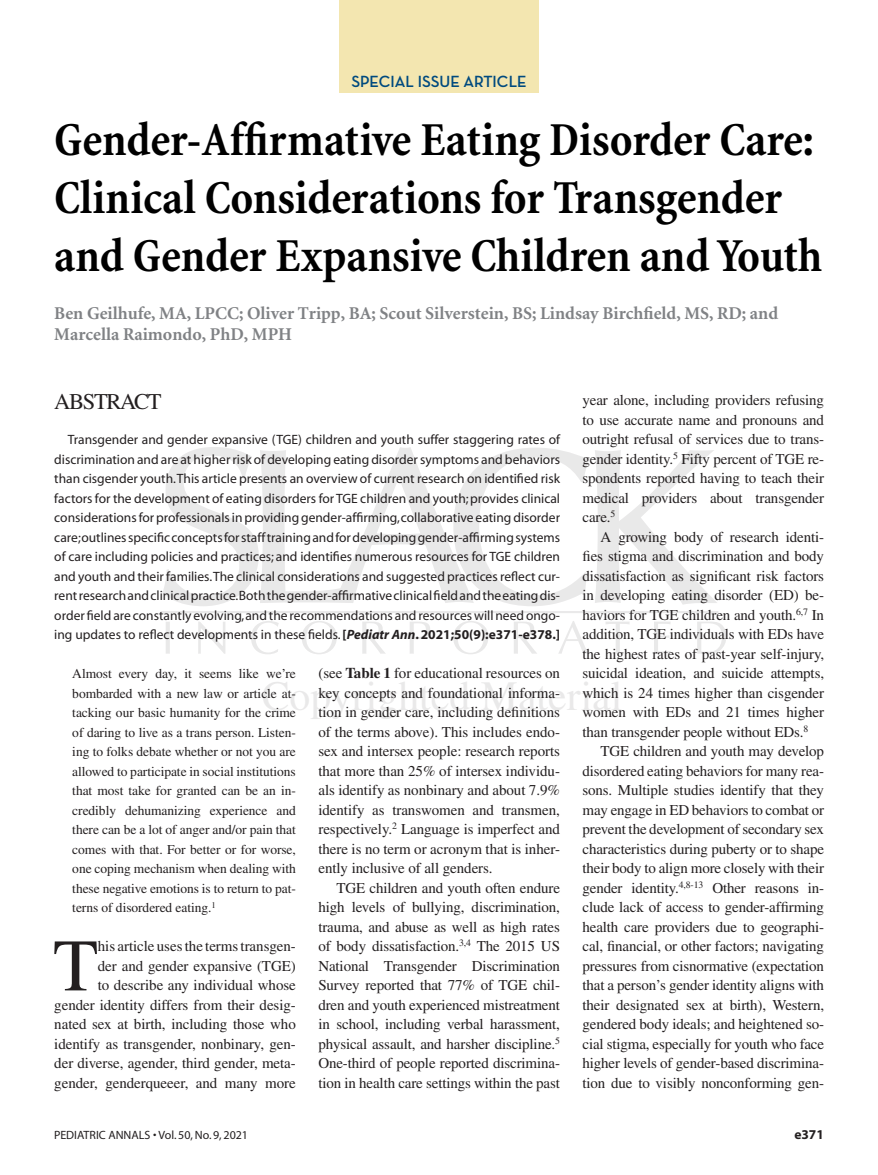
<style>
.page{position:relative;width:878px;height:1175px;background:#fff}
.page>*{position:absolute;margin:0;border:0;box-sizing:border-box;transform-origin:0 0}
.drop_cap{font:73.95px "Times";color:#231f20}
.title1{font:700 condensed 48px/57.6px "Minion";letter-spacing:-.005em;color:#000}
.t1{font:41.85px "Times";color:#231f20}
.abstract_subhead{font:22.5px "Times";letter-spacing:-.06em;color:#231f20}
.author{font:700 18px/21px "Minion";color:#808285}
.department{font:700 16.5px "Neutraface Display";color:#004a7f}
.Body_text{font:15px/19.5px "Times";letter-spacing:-.01em;color:#231f20;text-align:justify}
.drop_cap-2{font:15px/19.5px "Times";letter-spacing:-.005em;color:#231f20;text-align:right}
.abstract_body{font:13.5px/19.5px "Myriad";color:#231f20;text-align:justify}
.quote{font:13.5px/19.5px "Times";letter-spacing:-.005em;color:#231f20;text-align:justify}
.runningFoot{font:700 13.5px "Myriad";color:#231f20}
.runningFoot-2{font:12px "Myriad";color:#231f20}
.s1{font-weight:700}
.s2{font-weight:700;font-style:italic}
</style>
<div class="page">
<div style="left:339px;top:0;width:200px;height:92px;background:#f3e6b0"></div>
<svg style="left:163px;top:447px;width:554px;height:159px"></svg>
<svg style="left:166px;top:622px;width:4px;height:32px"></svg>
<svg style="left:198px;top:622px;width:27px;height:32px"></svg>
<svg style="left:251px;top:621px;width:28px;height:33px"></svg>
<svg style="left:302px;top:621px;width:35px;height:33px"></svg>
<svg style="left:362px;top:622px;width:23px;height:32px"></svg>
<svg style="left:410px;top:622px;width:20px;height:32px"></svg>
<svg style="left:453px;top:621px;width:35px;height:33px"></svg>
<svg style="left:514px;top:622px;width:23px;height:32px"></svg>
<svg style="left:559px;top:621px;width:29px;height:33px"></svg>
<svg style="left:605px;top:622px;width:24px;height:32px"></svg>
<svg style="left:654px;top:622px;width:17px;height:31px"></svg>
<svg style="left:697px;top:622px;width:29px;height:31px"></svg>
<hr style="left:160px;top:611px;width:558px;height:2px;background:#231f20">
<p class="department" style="left:351px;top:72px;width:177px">SPECIAL ISSUE ARTICLE</p>
<p class="title1" style="left:54px;top:112px;width:769px">Gender-Affirmative Eating Disorder Care:<br>Clinical Considerations for Transgender and Gender Expansive Children and Youth</p>
<p class="author" style="left:54px;top:304px;width:725px">Ben Geilhufe, MA, LPCC; Oliver Tripp, BA; Scout Silverstein, BS; Lindsay Birchfield, MS, RD; and<br>Marcella Raimondo, PhD, MPH</p>
<p class="abstract_subhead" style="left:54px;top:389px;width:109px">ABSTRACT</p>
<p class="abstract_body" style="left:54px;top:430px;width:507px;text-indent:14px">Transgender and gender expansive (TGE) children and youth suffer staggering rates of discrimination and are at higher risk of developing eating disorder symptoms and behaviors than cisgender youth. This article presents an overview of current research on identified risk factors for the development of eating disorders for TGE children and youth; provides clinical considerations for professionals in providing gender-affirming, collaborative eating disorder care; outlines specific concepts for staff training and for developing gender-affirming systems of care including policies and practices; and identifies numerous resources for TGE children and youth and their families.The clinical considerations and suggested practices reflect cur&shy;rent research and clinical practice.Both the gender-affirmative clinical field and the eating dis&shy;order field are constantly evolving, and the recommendations and resources will need ongo&shy;ing updates to reflect developments in these fields. <span class="s1">[</span><span class="s2">Pediatr Ann</span><span class="s1">. 2021;50(9):e371-e378.]</span></p>
<p class="quote" style="left:72px;top:664px;width:225px">Almost every day, it seems like we’re bombarded with a new law or article at&shy;tacking our basic humanity for the crime of daring to live as a trans person. Listen&shy;ing to folks debate whether or not you are allowed to participate in social institutions that most take for granted can be an in&shy;credibly dehumanizing experience and there can be a lot of anger and/or pain that comes with that. For better or for worse, one coping mechanism when dealing with these negative emotions is to return to pat&shy;terns of disordered eating.<sup>1</sup></p>
<p class="drop_cap" style="left:53px;top:924px;width:47px">T</p>
<p class="Body_text" style="left:582px;top:390px;width:243px">year alone, including providers refusing to use accurate name and pronouns and outright refusal of services due to trans&shy;gender identity.<sup>5</sup> Fifty percent of TGE re&shy;spondents reported having to teach their medical providers about transgender care.<sup>5</sup></p>
<p class="Body_text" style="left:582px;top:527px;width:243px;text-indent:18px">A growing body of research identi&shy;fies stigma and discrimination and body dissatisfaction as significant risk factors in developing eating disorder (ED) be&shy;haviors for TGE children and youth.<sup>6,7</sup> In addition, TGE individuals with EDs have the highest rates of past-year self-injury, suicidal ideation, and suicide attempts, which is 24 times higher than cisgender women with EDs and 21 times higher than transgender people without EDs.<sup>8</sup></p>
<p class="Body_text" style="left:582px;top:741px;width:243px;text-indent:18px">TGE children and youth may develop disordered eating behaviors for many rea&shy;sons. Multiple studies identify that they may engage in ED behaviors to combat or prevent the development of secondary sex characteristics during puberty or to shape their body to align more closely with their gender identity.<sup>4,8-13</sup> Other reasons in&shy;clude lack of access to gender-affirming health care providers due to geographi&shy;cal, financial, or other factors; navigating pressures from cisnormative (expectation that a person’s gender identity aligns with their designated sex at birth), Western, gendered body ideals; and heightened so&shy;cial stigma, especially for youth who face higher levels of gender-based discrimina&shy;tion due to visibly nonconforming gen-</p>
<p class="drop_cap-2" style="left:318px;top:663px;width:243px;text-align:justify">(see <span class="s1">Table 1</span> for educational resources on key concepts and foundational informa&shy;tion in gender care, including definitions of the terms above). This includes endo&shy;sex and intersex people: research reports that more than 25% of intersex individu&shy;als identify as nonbinary and about 7.9% identify as transwomen and transmen, respectively.<sup>2</sup> Language is imperfect and there is no term or acronym that is inher&shy;ently inclusive of all genders.</p>
<p class="Body_text" style="left:318px;top:878px;width:243px;text-indent:18px">TGE children and youth often endure high levels of bullying, discrimination, trauma, and abuse as well as high rates of body dissatisfaction.<sup>3,4</sup> The 2015 US National Transgender Discrimination Survey reported that 77% of TGE chil&shy;dren and youth experienced mistreatment in school, including verbal harassment, physical assault, and harsher discipline.<sup>5<br></sup>One-third of people reported discrimina&shy;tion in health care settings within the past</p>
<h3 class="t1" style="left:262px;top:672px;width:362px">Copyrighted Material</h3>
<p class="drop_cap-2" style="left:54px;top:936px;width:243px">his article uses the terms transgen-<br>der and gender expansive (TGE)<br>to describe any individual whose gender identity differs from their desig&shy;nated sex at birth, including those who identify as transgender, nonbinary, gen&shy;der diverse, agender, third gender, meta&shy;gender, genderqueeer, and many more</p>
<p class="runningFoot-2" style="left:54px;top:1129px;width:196px">PEDIATRIC ANNALS • Vol. 50, No. 9, 2021</p>
<p class="runningFoot" style="left:794px;top:1127px;width:31px">e371</p>
</div>
